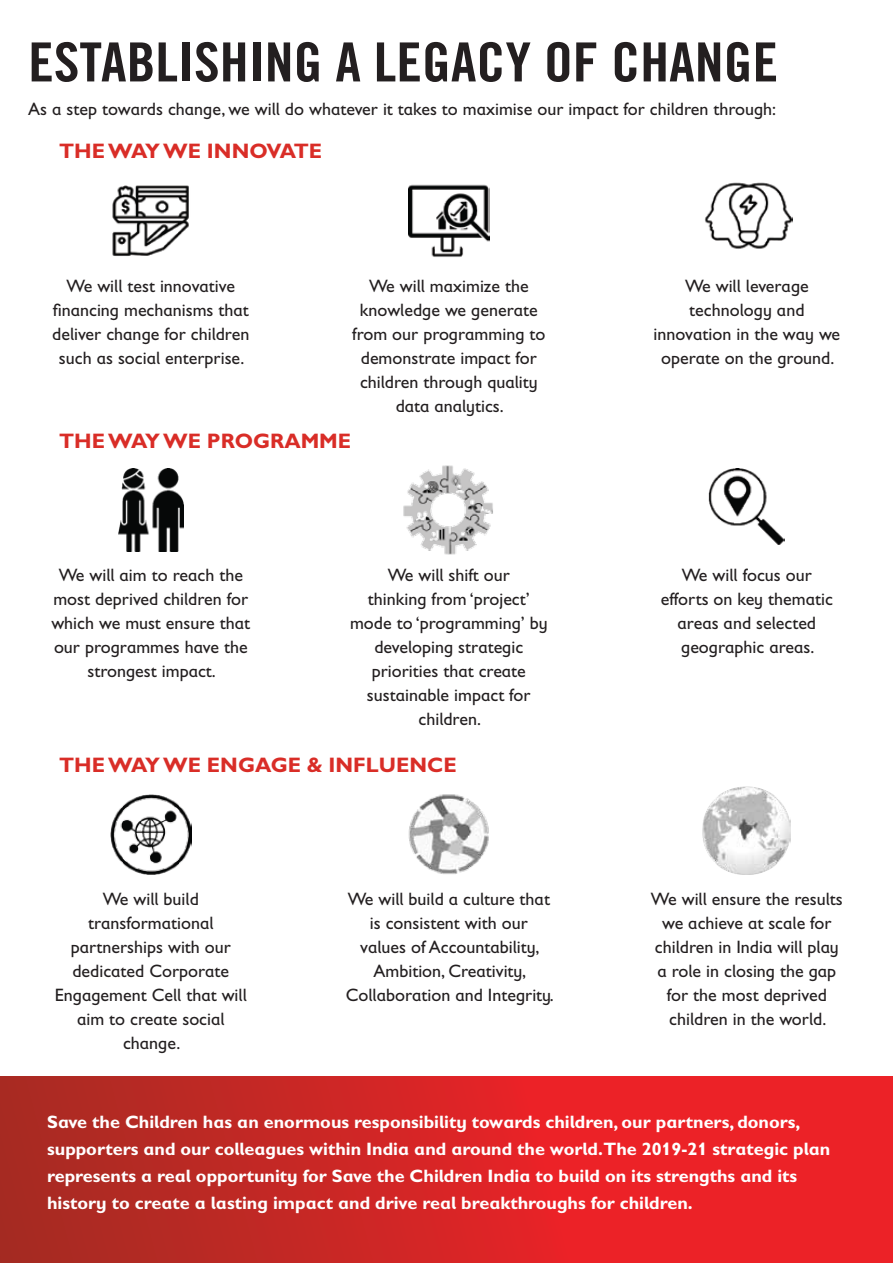
<style>
.page{position:relative;width:893px;height:1263px;background:#fff}
.page>*{position:absolute;margin:0;border:0;box-sizing:border-box;transform-origin:0 0}
.t1{font:54px "Trade Gothic LT Com Bd Cn 20";color:#231f20;scale:1.07 1}
.t2{font:700 21px "Gill Sans Infant Std";color:#d92d27}
.t3{font:18px/24px "Gill Sans Infant Std";color:#231f20;text-align:center}
.t4{font:700 18px/27px "Gill Sans Infant Std";color:#fff}
</style>
<div class="page">
<svg style="left:0;top:1077px;width:893px;height:186px;background:#d32525"></svg>
<img style="left:112px;top:185px;width:77px;height:71px">
<img style="left:408px;top:184px;width:81px;height:73px">
<img style="left:704px;top:182px;width:89px;height:67px">
<img style="left:118px;top:469px;width:66px;height:82px">
<img style="left:403px;top:465px;width:90px;height:90px">
<img style="left:709px;top:468px;width:76px;height:76px">
<img style="left:110px;top:794px;width:81px;height:80px">
<img style="left:408px;top:794px;width:81px;height:80px">
<img style="left:703px;top:786px;width:88px;height:88px">
<h1 class="t1" style="left:28px;top:29px;width:702px">ESTABLISHING A LEGACY OF CHANGE</h1>
<p class="t3" style="left:28px;top:97px;width:750px">As a step towards change, we will do whatever it takes to maximise our impact for children through:</p>
<p class="t2" style="left:59px;top:139px;width:265px">THE WAY WE INNOVATE</p>
<p class="t3" style="left:52px;top:273px;width:199px">We will test innovative financing mechanisms that deliver change for children such as social enterprise.</p>
<p class="t3" style="left:352px;top:273px;width:195px">We will maximize the knowledge we generate from our programming to demonstrate impact for children through quality data analytics.</p>
<p class="t3" style="left:654px;top:273px;width:188px">We will leverage technology and innovation in the way we operate on the ground.</p>
<p class="t2" style="left:59px;top:428px;width:294px">THE WAY WE PROGRAMME</p>
<p class="t3" style="left:51px;top:563px;width:200px">We will aim to reach the most deprived children for which we must ensure that our programmes have the strongest impact.</p>
<p class="t3" style="left:350px;top:563px;width:199px">We will shift our<br>thinking from ‘project’ mode to ‘programming’ by developing strategic priorities that create sustainable impact for children.</p>
<p class="t3" style="left:661px;top:563px;width:174px">We will focus our efforts on key thematic areas and selected geographic areas.</p>
<p class="t2" style="left:59px;top:753px;width:399px">THE WAY WE ENGAGE &amp; INFLUENCE</p>
<p class="t3" style="left:55px;top:887px;width:193px">We will build transformational partnerships with our dedicated Corporate<br>Engagement Cell that will aim to create social change.</p>
<p class="t3" style="left:346px;top:887px;width:209px">We will build a culture that is consistent with our values of Accountability,<br>Ambition, Creativity,<br>Collaboration and Integrity.</p>
<p class="t3" style="left:651px;top:887px;width:193px">We will ensure the results we achieve at scale for children in India will play a role in closing the gap for the most deprived children in the world.</p>
<p class="t4" style="left:47px;top:1108px;width:785px">Save the Children has an enormous responsibility towards children, our partners, donors, supporters and our colleagues within India and around the world.The 2019-21 strategic plan represents a real opportunity for Save the Children India to build on its strengths and its history to create a lasting impact and drive real breakthroughs for children.</p>
</div>
